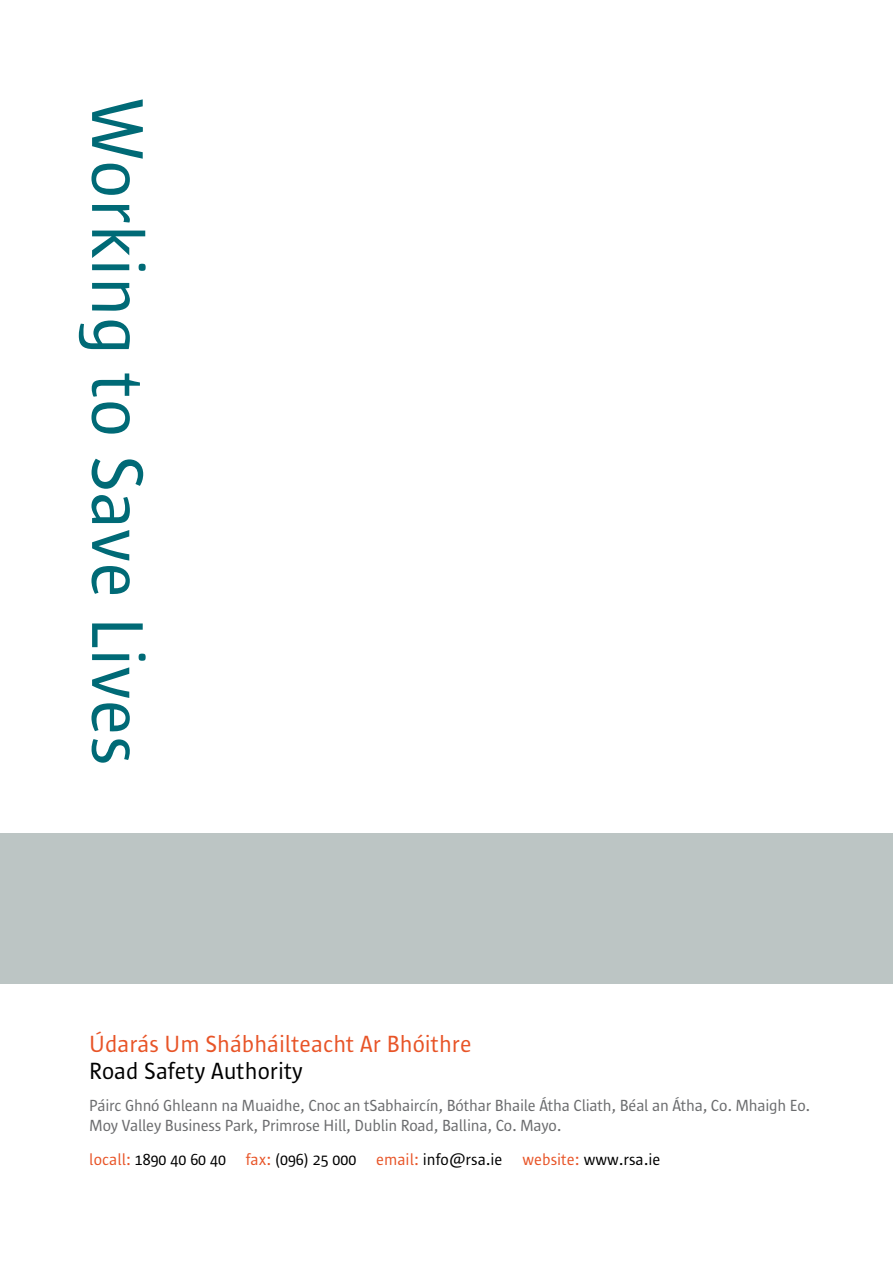
<style>
.page{position:relative;width:893px;height:1263px;background:#fff}
.page>*{position:absolute;margin:0;border:0;box-sizing:border-box;transform-origin:0 0}
.t1{font:75px "Sun Sans";color:#006a76}
.t2{font:24px "Sun Sans";color:#e85427}
.t3{font:24px "Sun Sans";color:#000}
.t4{font:16.5px/19.5px "Sun Sans";letter-spacing:-.015em;color:#6b6c6e}
.t5{font:16.5px "Sun Sans";color:#000}
.s1{color:#e85427}
</style>
<div class="page">
<div style="left:0;top:833px;width:893px;height:151px;background:#bcc5c4"></div>
<h1 class="t1" style="left:157px;top:98px;width:669px;rotate:90deg">Working to Save Lives</h1>
<h2 class="t2" style="left:89px;top:1031px;width:384px">Údarás Um Shábháilteacht Ar Bhóithre</h2>
<h2 class="t3" style="left:89px;top:1059px;width:215px">Road Safety Authority</h2>
<p class="t4" style="left:89px;top:1096px;width:722px">Páirc Ghnó Ghleann na Muaidhe, Cnoc an tSabhaircín, Bóthar Bhaile Átha Cliath, Béal an Átha, Co. Mhaigh Eo.<br>Moy Valley Business Park, Primrose Hill, Dublin Road, Ballina, Co. Mayo.</p>
<p class="t5" style="left:89px;top:1150px;width:573px"><span class="s1">locall:</span> 1890 40 60 40 <span class="s1">fax:</span> (096) 25 000 <span class="s1">email:</span> info@rsa.ie <span class="s1">website:</span> www.rsa.ie</p>
</div>
